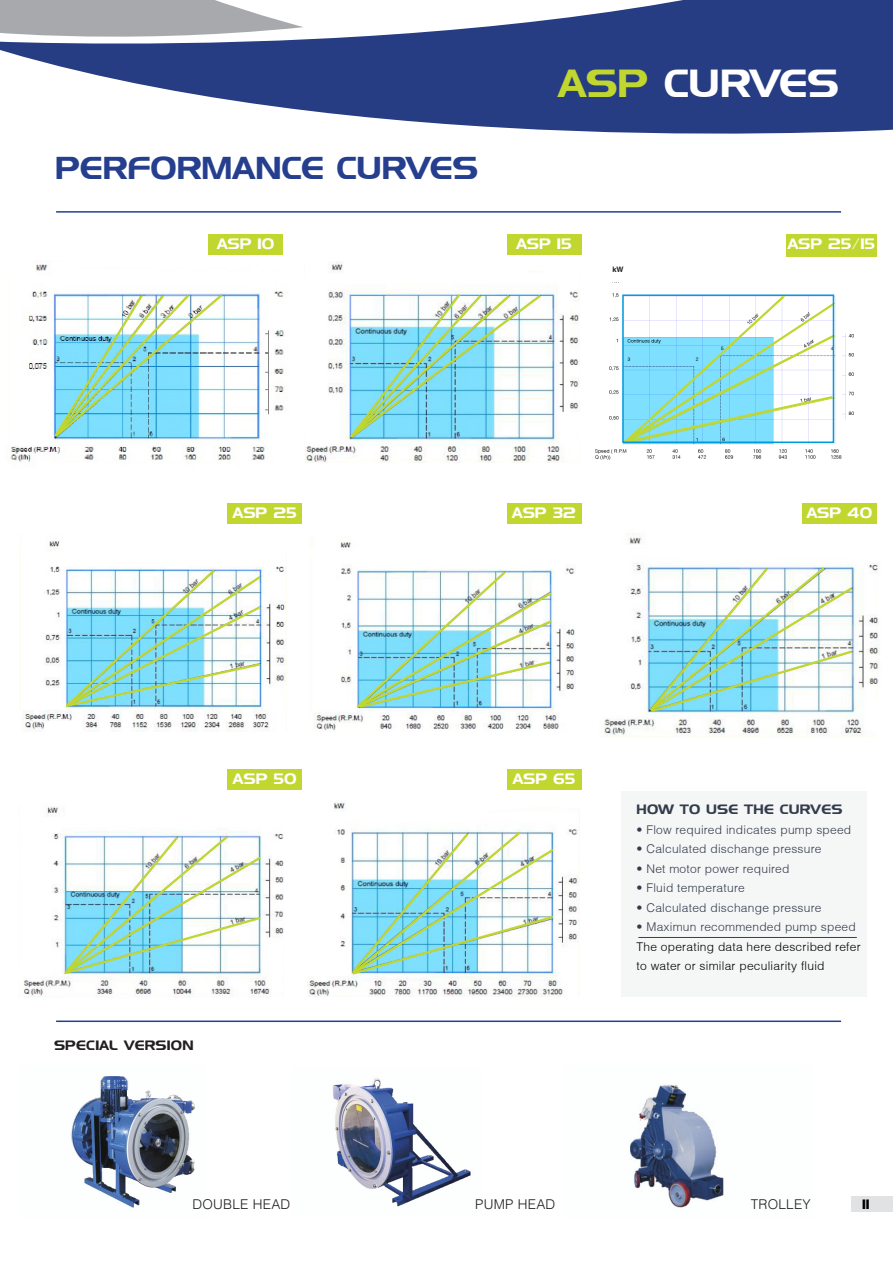
<style>
.page{position:relative;width:893px;height:1263px;background:#fff}
.page>*{position:absolute;margin:0;border:0;box-sizing:border-box;transform-origin:0 0}
.t1{font:39px "Denmark";color:#fff}
.t2{font:31.5px "Denmark";letter-spacing:.005em;color:#253f8e}
.t3{font:15px "Denmark";color:#fff}
.t4{font:300 13.5px "Helvetica";letter-spacing:.02em;color:#231f20}
.t5{font:13.5px "Denmark";letter-spacing:.02em;color:#333c4c}
.t6{font:13.5px "Denmark";letter-spacing:.02em;color:#231f20}
.t7{font:13.5px "Denmark";color:#000}
.t8{font:300 12px "Helvetica";letter-spacing:.02em;color:#333c4c}
.t9{font:300 12px/19.5px "Helvetica";letter-spacing:.02em;color:#000}
.t10{font:700 7.5px "Helvetica";color:#231f20}
.s1{color:#c1d72f}
.s2{color:#333c4c}
</style>
<div class="page">
<img style="left:70px;top:1076px;width:125px;height:132px">
<img style="left:333px;top:1078px;width:138px;height:129px">
<img style="left:630px;top:1085px;width:94px;height:123px">
<svg style="left:304px;top:0;width:589px;height:134px;fill:#263c83"></svg>
<svg style="left:0;top:0;width:304px;height:111px"></svg>
<div style="left:851px;top:1196px;width:42px;height:16px;background:#e1e2e4"></div>
<img style="left:307px;top:801px;width:272px;height:196px">
<div style="left:621px;top:791px;width:246px;height:206px;background:#f5f6f6"></div>
<hr style="left:638px;top:937px;width:219px;height:1px;background:#253f8e">
<hr style="left:56px;top:211px;width:785px;height:2px;background:#253f8e">
<hr style="left:56px;top:1020px;width:785px;height:2px;background:#253f8e">
<img style="left:10px;top:264px;width:276px;height:198px">
<img style="left:309px;top:536px;width:266px;height:195px">
<img style="left:305px;top:262px;width:274px;height:200px">
<img style="left:595px;top:293px;width:259px;height:167px">
<img style="left:600px;top:534px;width:280px;height:203px">
<img style="left:18px;top:807px;width:266px;height:191px">
<img style="left:20px;top:540px;width:266px;height:192px">
<div style="left:786px;top:235px;width:91px;height:22px;background:#c1d72f"></div>
<div style="left:507px;top:770px;width:74px;height:20px;background:#c1d72f"></div>
<div style="left:507px;top:503px;width:74px;height:21px;background:#c1d72f"></div>
<div style="left:802px;top:503px;width:75px;height:21px;background:#c1d72f"></div>
<div style="left:507px;top:235px;width:74px;height:20px;background:#c1d72f"></div>
<div style="left:227px;top:770px;width:75px;height:20px;background:#c1d72f"></div>
<div style="left:227px;top:503px;width:75px;height:21px;background:#c1d72f"></div>
<div style="left:208px;top:235px;width:75px;height:20px;background:#c1d72f"></div>
<img style="left:52px;top:292px;width:173px;height:147px">
<svg style="left:621px;top:294px;width:215px;height:151px"></svg>
<div style="left:622px;top:294px;width:212px;height:149px;border:2px solid #009bde"></div>
<svg style="left:348px;top:292px;width:195px;height:148px"></svg>
<img style="left:63px;top:567px;width:200px;height:142px">
<img style="left:354px;top:569px;width:200px;height:141px">
<img style="left:647px;top:565px;width:207px;height:148px">
<svg style="left:62px;top:834px;width:201px;height:143px"></svg>
<img style="left:350px;top:829px;width:206px;height:147px">
<p class="t2" style="left:55px;top:149px;width:425px">PERFORMANCE CURVES</p>
<p class="t3" style="left:217px;top:235px;width:59px">ASP 10</p>
<p class="t1" style="left:558px;top:60px;width:282px"><span class="s1">ASP</span> CURVES</p>
<p class="t3" style="left:516px;top:235px;width:57px">ASP 15</p>
<p class="t10" style="left:612px;top:264px;width:13px">kW</p>
<p class="t3" style="left:788px;top:235px;width:89px">ASP 25/15</p>
<p class="t3" style="left:233px;top:503px;width:65px">ASP 25</p>
<p class="t3" style="left:512px;top:503px;width:65px">ASP 32</p>
<p class="t3" style="left:807px;top:503px;width:67px">ASP 40</p>
<p class="t3" style="left:233px;top:770px;width:65px">ASP 50</p>
<p class="t6" style="left:54px;top:1037px;width:141px">SPECIAL VERSION</p>
<p class="t3" style="left:513px;top:770px;width:64px">ASP 65</p>
<p class="t5" style="left:637px;top:801px;width:207px">HOW TO USE THE CURVES</p>
<p class="t8" style="left:637px;top:822px;width:216px">• Flow required indicates pump speed</p>
<p class="t8" style="left:637px;top:841px;width:186px">• Calculated dischange pressure</p>
<p class="t8" style="left:637px;top:861px;width:154px">• Net motor power required</p>
<p class="t8" style="left:637px;top:880px;width:110px">• Fluid temperature</p>
<p class="t8" style="left:637px;top:900px;width:186px">• Calculated dischange pressure</p>
<p class="t9" style="left:637px;top:917px;width:226px"><span class="s2">• Maximun recommended pump speed<br></span>The operating data here described refer to water or similar peculiarity fluid</p>
<p class="t4" style="left:192px;top:1196px;width:99px">DOUBLE HEAD</p>
<p class="t4" style="left:475px;top:1196px;width:82px">PUMP HEAD</p>
<p class="t4" style="left:751px;top:1196px;width:62px">TROLLEY</p>
<p class="t7" style="left:862px;top:1196px;width:9px">11</p>
</div>
